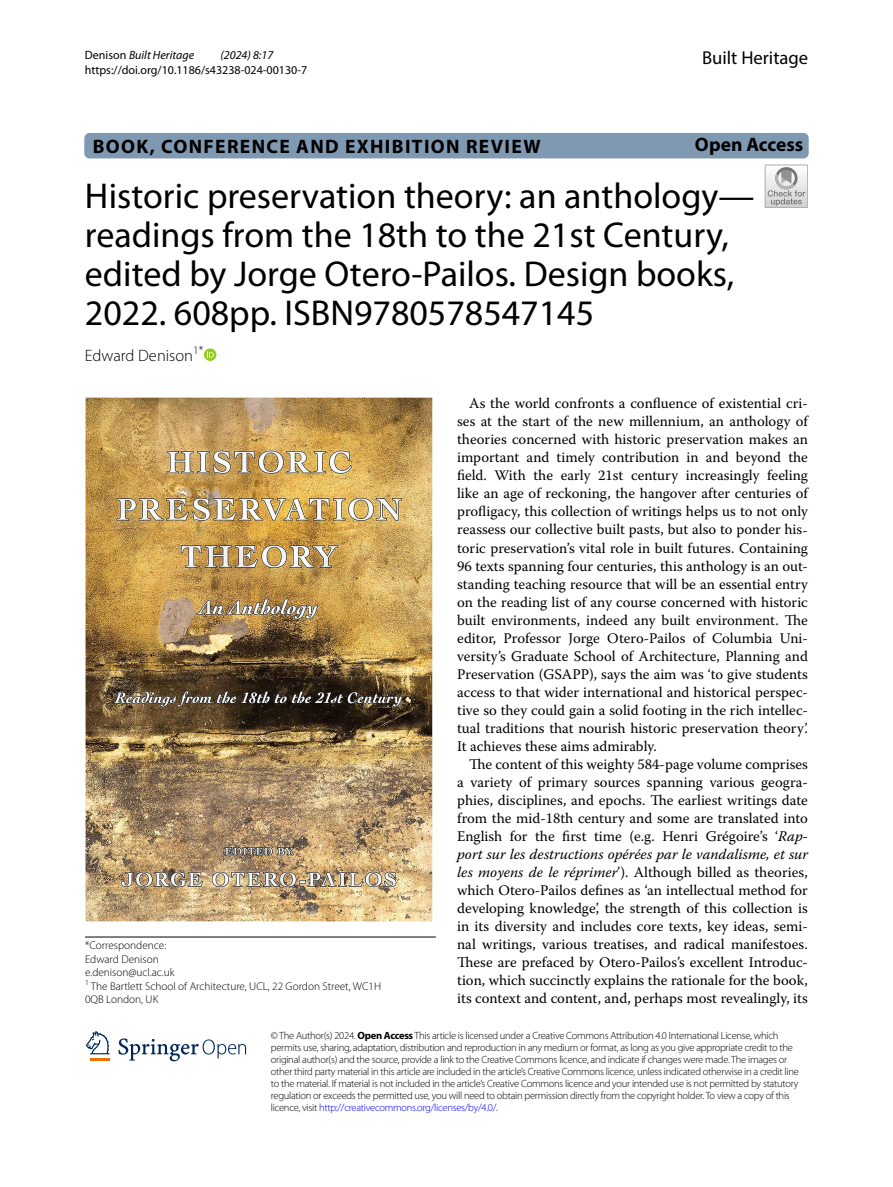
<style>
.page{position:relative;width:893px;height:1187px;background:#fff}
.page>*{position:absolute;margin:0;border:0;box-sizing:border-box;transform-origin:0 0}
.t1{font:36px/39px "Myriad Pro";color:#000}
.t2{font:700 19.5px "Myriad Pro";letter-spacing:.07em;color:#000}
.t3{font:700 19.5px "Myriad Pro";color:#000}
.t4{font:18.6px "Myriad Pro Regular 2";color:#000}
.t5{font:300 16.5px "Myriad Pro";color:#000}
.t6{font:14.7px/18px "Warnock Pro";color:#000;text-align:justify}
.t7{font:12px "Myriad Pro";color:#000}
.t8{font:italic 12px "Myriad Pro";color:#000}
.t9{font:300 11.25px/13.5px "Myriad Pro";color:#000}
.t10{font:300 10.5px/12px "Myriad Pro";letter-spacing:-.025em;color:#000}
.s1{font-style:normal}
.s2{font-style:italic}
.s3{font-weight:700}
.s4{color:#00f}
</style>
<div class="page">
<div style="left:85px;top:134px;width:723px;height:24px;background:#8099b3;border-radius:4px"></div>
<div style="left:84px;top:133px;width:725px;height:25px;border:2px solid #8099b3;border-radius:4px"></div>
<svg style="left:204px;top:348px;width:12px;height:13px"></svg>
<svg style="left:207px;top:351px;width:7px;height:6px"></svg>
<img style="left:85px;top:397px;width:348px;height:524px">
<div style="left:765px;top:165px;width:43px;height:43px;border:1px solid #ababac"></div>
<svg style="left:765px;top:165px;width:43px;height:42px"></svg>
<svg style="left:86px;top:1031px;width:24px;height:23px"></svg>
<hr style="left:90px;top:1057px;width:20px;height:3px;background:#ee7100">
<svg style="left:118px;top:1038px;width:128px;height:23px"></svg>
<hr style="left:85px;top:936px;width:351px;height:1px;background:#000">
<p class="t8" style="left:85px;top:48px;width:111px"><span class="s1">Denison</span> Built Heritage</p>
<p class="t8" style="left:220px;top:48px;width:54px">(2024) 8:17</p>
<p class="t7" style="left:85px;top:63px;width:224px">https://doi.org/10.1186/s43238-024-00130-7</p>
<p class="t4" style="left:702px;top:46px;width:108px">Built Heritage</p>
<h2 class="t3" style="left:695px;top:131px;width:110px">Open Access</h2>
<h2 class="t2" style="left:93px;top:134px;width:449px">BOOK, CONFERENCE AND EXHIBITION REVIEW</h2>
<h1 class="t1" style="left:85px;top:176px;width:671px">Historic preservation theory: an anthology— readings from the 18th to the 21st Century, edited by Jorge Otero-Pailos. Design books, 2022. 608pp. ISBN9780578547145</h1>
<p class="t5" style="left:85px;top:346px;width:120px">Edward Denison<sup>1*</sup></p>
<p class="t6" style="left:457px;top:394px;width:352px;text-indent:12px">As the world confronts a confluence of existential cri&shy;ses at the start of the new millennium, an anthology of theories concerned with historic preservation makes an important and timely contribution in and beyond the field. With the early 21st century increasingly feeling like an age of reckoning, the hangover after centuries of profligacy, this collection of writings helps us to not only reassess our collective built pasts, but also to ponder his&shy;toric preservation’s vital role in built futures. Containing 96 texts spanning four centuries, this anthology is an out&shy;standing teaching resource that will be an essential entry on the reading list of any course concerned with historic built environments, indeed any built environment. The editor, Professor Jorge Otero-Pailos of Columbia Uni&shy;versity’s Graduate School of Architecture, Planning and Preservation (GSAPP), says the aim was ‘to give students access to that wider international and historical perspec&shy;tive so they could gain a solid footing in the rich intellec&shy;tual traditions that nourish historic preservation theory’.<br>It achieves these aims admirably.</p>
<p class="t6" style="left:457px;top:754px;width:352px;text-indent:12px">The content of this weighty 584-page volume comprises a variety of primary sources spanning various geogra&shy;phies, disciplines, and epochs. The earliest writings date from the mid-18th century and some are translated into English for the first time (e.g. Henri Grégoire’s ‘<span class="s2">Rap&shy;port sur les destructions opérées par le vandalisme, et sur les moyens de le réprimer</span>’). Although billed as theories, which Otero-Pailos defines as ‘an intellectual method for developing knowledge’, the strength of this collection is in its diversity and includes core texts, key ideas, semi&shy;nal writings, various treatises, and radical manifestoes.<br>These are prefaced by Otero-Pailos’s excellent Introduc&shy;tion, which succinctly explains the rationale for the book, its context and content, and, perhaps most revealingly, its</p>
<p class="t9" style="left:85px;top:938px;width:298px">*Correspondence:<br>Edward Denison<br>e.denison@ucl.ac.uk<br><sup>1</sup> The Bartlett School of Architecture, UCL, 22 Gordon Street, WC1H<br>0QB London, UK</p>
<p class="t10" style="left:271px;top:1029px;width:529px">© The Author(s) 2024. <span class="s3">Open Access</span> This article is licensed under a Creative Commons Attribution 4.0 International License, which permits use, sharing, adaptation, distribution and reproduction in any medium or format, as long as you give appropriate credit to the original author(s) and the source, provide a link to the Creative Commons licence, and indicate if changes were made. The images or other third party material in this article are included in the article’s Creative Commons licence, unless indicated otherwise in a credit line to the material. If material is not included in the article’s Creative Commons licence and your intended use is not permitted by statutory regulation or exceeds the permitted use, you will need to obtain permission directly from the copyright holder. To view a copy of this licence, visit <span class="s4">http://creativecommons.org/licenses/by/4.0/</span>.</p>
</div>
